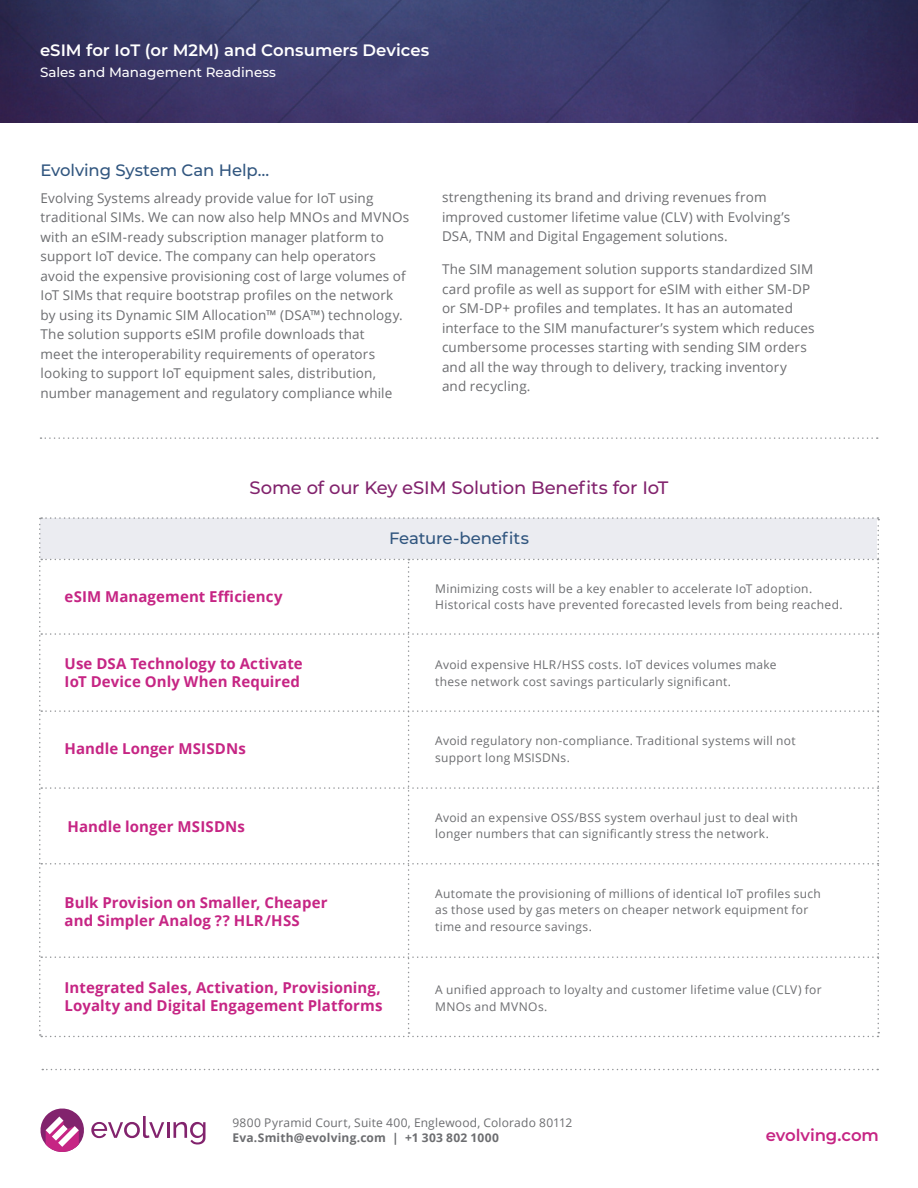
<style>
.page{position:relative;width:918px;height:1188px;background:#fff}
.page>*{position:absolute;margin:0;border:0;box-sizing:border-box;transform-origin:0 0}
.Subhead{font:500 18px "Montserrat";letter-spacing:-.01em;color:#82236d}
.Section_Header{font:500 16.5px "Montserrat";letter-spacing:-.005em;color:#31567f}
.Data_Sheet_Title{font:600 16.5px "Montserrat";color:#fff}
.Footer_Website{font:600 16.5px "Montserrat";letter-spacing:-.005em;color:#c62584}
.Callout_Header{font:700 15px/18px "Open Sans";letter-spacing:.005em;color:#c62584}
.Body_Text{font:13.5px/19.5px "Open Sans";letter-spacing:.01em;color:#6c6d70}
.Data_Sheet_Title-2{font:500 13.5px "Montserrat";color:#fff}
.Callout_Body{font:12px/16.5px "Open Sans";letter-spacing:.025em;color:#6c6d70}
.Footer_Legal{font:12px/15px "Open Sans";letter-spacing:.015em;color:#6c6d70}
.s1{font-weight:700}
</style>
<div class="page">
<img style="left:0;top:0;width:918px;height:123px">
<svg style="left:40px;top:437px;width:838px;height:2px"></svg>
<svg style="left:42px;top:1069px;width:836px;height:1px"></svg>
<svg style="left:40px;top:1108px;width:165px;height:44px"></svg>
<svg style="left:39px;top:517px;width:840px;height:520px"></svg>
<p class="Data_Sheet_Title" style="left:40px;top:39px;width:391px">eSIM for IoT (or M2M) and Consumers Devices</p>
<p class="Data_Sheet_Title-2" style="left:40px;top:63px;width:237px">Sales and Management Readiness</p>
<p class="Section_Header" style="left:40px;top:159px;width:230px">Evolving System Can Help…</p>
<p class="Body_Text" style="left:40px;top:188px;width:370px">Evolving Systems already provide value for IoT using traditional SIMs. We can now also help MNOs and MVNOs with an eSIM-ready subscription manager platform to support IoT device. The company can help operators avoid the expensive provisioning cost of large volumes of IoT SIMs that require bootstrap profiles on the network by using its Dynamic SIM Allocation™ (DSA™) technology.<br>The solution supports eSIM profile downloads that<br>meet the interoperability requirements of operators looking to support IoT equipment sales, distribution, number management and regulatory compliance while</p>
<p class="Body_Text" style="left:442px;top:187px;width:350px">strengthening its brand and driving revenues from improved customer lifetime value (CLV) with Evolving’s<br>DSA, TNM and Digital Engagement solutions.</p>
<p class="Body_Text" style="left:442px;top:259px;width:374px">The SIM management solution supports standardized SIM card profile as well as support for eSIM with either SM-DP or SM-DP+ profiles and templates. It has an automated interface to the SIM manufacturer’s system which reduces cumbersome processes starting with sending SIM orders and all the way through to delivery, tracking inventory<br>and recycling.</p>
<p class="Subhead" style="left:250px;top:475px;width:420px">Some of our Key eSIM Solution Benefits for IoT</p>
<p class="Callout_Header" style="left:65px;top:588px;width:219px">eSIM Management Efficiency</p>
<p class="Callout_Header" style="left:65px;top:654px;width:240px">Use DSA Technology to Activate<br>IoT Device Only When Required</p>
<p class="Callout_Header" style="left:65px;top:739px;width:183px">Handle Longer MSISDNs</p>
<p class="Callout_Header" style="left:68px;top:818px;width:179px">Handle longer MSISDNs</p>
<p class="Callout_Header" style="left:65px;top:893px;width:264px">Bulk Provision on Smaller, Cheaper and Simpler Analog ?? HLR/HSS</p>
<p class="Section_Header" style="left:389px;top:527px;width:141px">Feature-benefits</p>
<p class="Callout_Body" style="left:435px;top:580px;width:409px">Minimizing costs will be a key enabler to accelerate IoT adoption.<br>Historical costs have prevented forecasted levels from being reached.</p>
<p class="Callout_Body" style="left:435px;top:656px;width:343px">Avoid expensive HLR/HSS costs. IoT devices volumes make these network cost savings particularly significant.</p>
<p class="Callout_Body" style="left:435px;top:732px;width:362px">Avoid regulatory non-compliance. Traditional systems will not support long MSISDNs.</p>
<p class="Callout_Body" style="left:435px;top:809px;width:364px">Avoid an expensive OSS/BSS system overhaul just to deal with longer numbers that can significantly stress the network.</p>
<p class="Callout_Body" style="left:435px;top:885px;width:387px">Automate the provisioning of millions of identical IoT profiles such as those used by gas meters on cheaper network equipment for time and resource savings.</p>
<p class="Callout_Header" style="left:65px;top:979px;width:319px">Integrated Sales, Activation, Provisioning,<br>Loyalty and Digital Engagement Platforms</p>
<p class="Callout_Body" style="left:435px;top:981px;width:388px">A unified approach to loyalty and customer lifetime value (CLV) for<br>MNOs and MVNOs.</p>
<p class="Footer_Legal" style="left:232px;top:1114px;width:341px">9800 Pyramid Court, Suite 400, Englewood, Colorado 80112<br><span class="s1">Eva.Smith@evolving.com | +1 303 802 1000</span></p>
<p class="Footer_Website" style="left:766px;top:1124px;width:115px">evolving.com</p>
</div>
